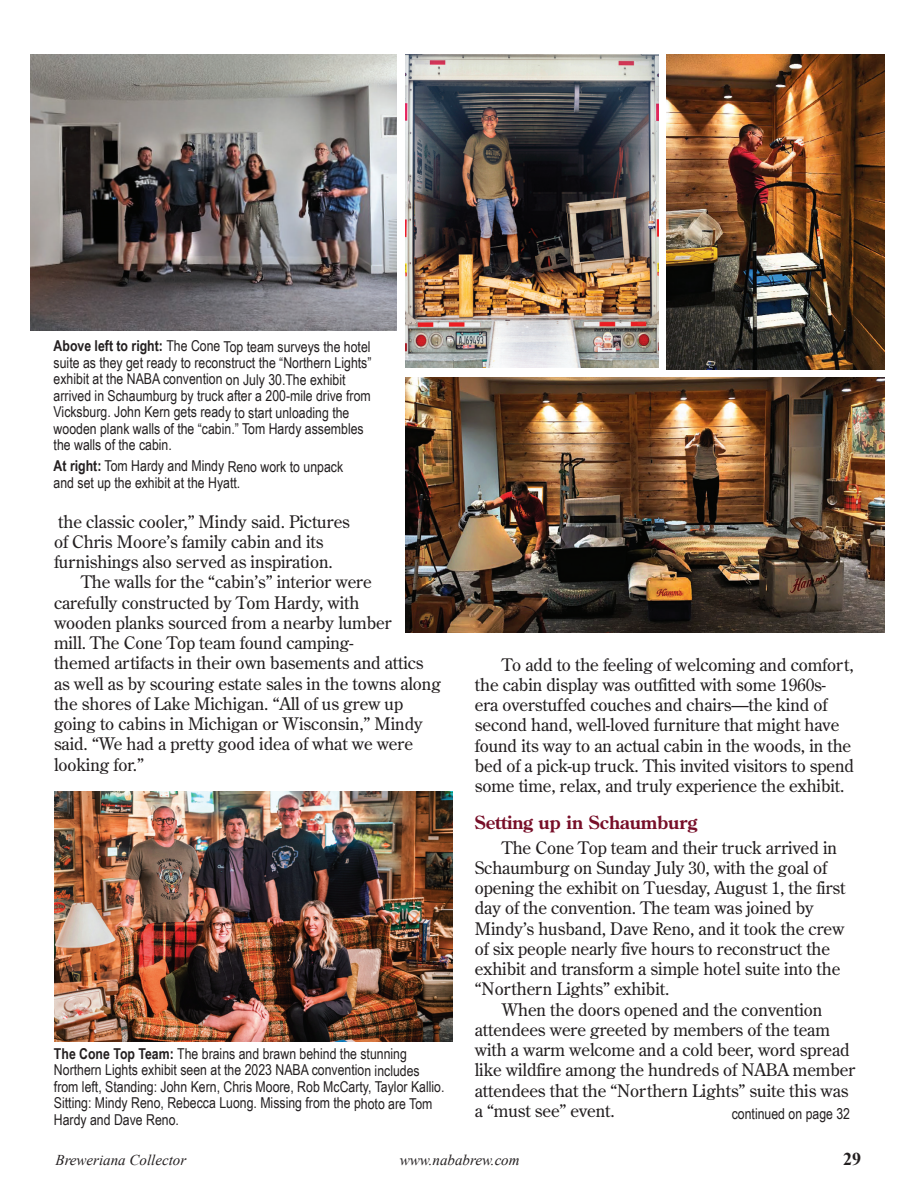
<style>
.page{position:relative;width:918px;height:1188px;background:#fff}
.page>*{position:absolute;margin:0;border:0;box-sizing:border-box;transform-origin:0 0}
.t1{font:700 18px "Century Old Style";letter-spacing:-.005em;color:#770e28}
.t2{font:700 18px "Times New Roman";color:#231f20}
.t3{font:17.25px/20.2px "Century Old Style";letter-spacing:-.005em;color:#231f20}
.t4{font:15px/16.5px "Arial Narrow";color:#231f20}
.t5{font:italic 15px "Times New Roman";color:#231f20}
.s1{font-weight:700}
</style>
<div class="page">
<img style="left:55px;top:792px;width:398px;height:249px">
<img style="left:31px;top:54px;width:366px;height:277px">
<img style="left:405px;top:54px;width:253px;height:314px">
<img style="left:667px;top:54px;width:218px;height:315px">
<img style="left:406px;top:377px;width:479px;height:256px">
<p class="t4" style="left:54px;top:338px;width:319px"><span class="s1">Above left to right:</span> The Cone Top team surveys the hotel suite as they get ready to reconstruct the “Northern Lights” exhibit at the NABA convention on July 30.The exhibit arrived in Schaumburg by truck after a 200-mile drive from Vicksburg. John Kern gets ready to start unloading the wooden plank walls of the “cabin.” Tom Hardy assembles the walls of the cabin.</p>
<p class="t4" style="left:54px;top:458px;width:291px"><span class="s1">At right:</span> Tom Hardy and Mindy Reno work to unpack and set up the exhibit at the Hyatt.</p>
<p class="t3" style="left:54px;top:512px;width:297px">the classic cooler,” Mindy said. Pictures of Chris Moore’s family cabin and its furnishings also served as inspiration.</p>
<p class="t3" style="left:54px;top:573px;width:388px;text-indent:27px">The walls for the “cabin’s” interior were<br>carefully constructed by Tom Hardy, with<br>wooden planks sourced from a nearby lumber<br>mill. The Cone Top team found camping-<br>themed artifacts in their own basements and attics as well as by scouring estate sales in the towns along the shores of Lake Michigan. “All of us grew up going to cabins in Michigan or Wisconsin,” Mindy said. “We had a pretty good idea of what we were looking for.”</p>
<p class="t4" style="left:54px;top:1045px;width:392px"><span class="s1">The Cone Top Team:</span> The brains and brawn behind the stunning Northern Lights exhibit seen at the 2023 NABA convention includes from left, Standing: John Kern, Chris Moore, Rob McCarty, Taylor Kallio.<br>Sitting: Mindy Reno, Rebecca Luong. Missing from the photo are Tom Hardy and Dave Reno.</p>
<p class="t3" style="left:475px;top:656px;width:381px;text-indent:27px">To add to the feeling of welcoming and comfort, the cabin display was outfitted with some 1960s-<br>era overstuffed couches and chairs—the kind of second hand, well-loved furniture that might have found its way to an actual cabin in the woods, in the bed of a pick-up truck. This invited visitors to spend some time, relax, and truly experience the exhibit.</p>
<p class="t1" style="left:475px;top:815px;width:224px">Setting up in Schaumburg</p>
<p class="t3" style="left:475px;top:839px;width:372px;text-indent:27px">The Cone Top team and their truck arrived in Schaumburg on Sunday July 30, with the goal of opening the exhibit on Tuesday, August 1, the first day of the convention. The team was joined by Mindy’s husband, Dave Reno, and it took the crew of six people nearly five hours to reconstruct the exhibit and transform a simple hotel suite into the “Northern Lights” exhibit.</p>
<p class="t3" style="left:475px;top:1001px;width:382px;text-indent:27px">When the doors opened and the convention attendees were greeted by members of the team with a warm welcome and a cold beer, word spread like wildfire among the hundreds of NABA member attendees that the “Northern Lights” suite this was a “must see” event.</p>
<p class="t4" style="left:732px;top:1105px;width:120px">continued on page 32</p>
<p class="t5" style="left:56px;top:1151px;width:132px">Breweriana Collector</p>
<p class="t5" style="left:400px;top:1151px;width:121px">www.nababrew.com</p>
<p class="t2" style="left:843px;top:1149px;width:19px">29</p>
</div>
